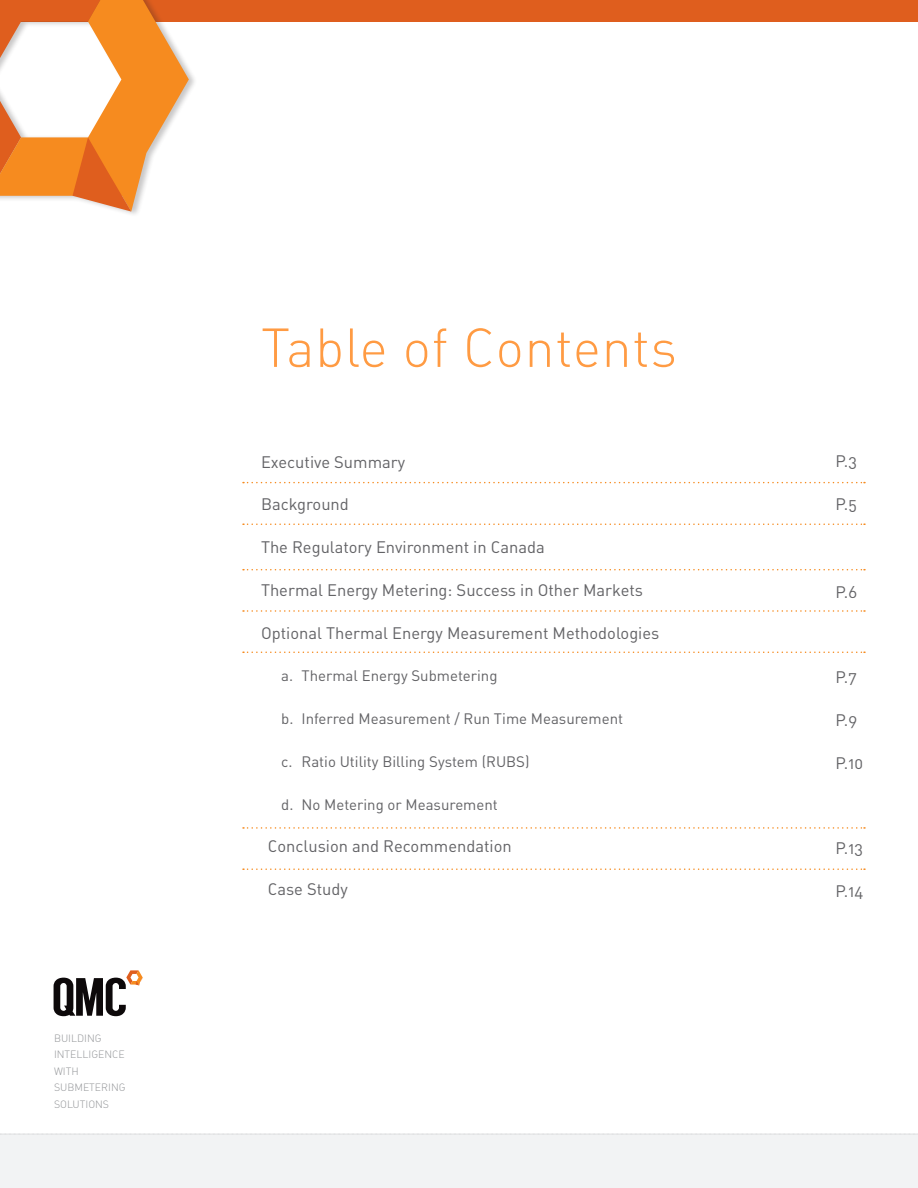
<style>
.page{position:relative;width:918px;height:1188px;background:#fff}
.page>*{position:absolute;margin:0;border:0;box-sizing:border-box;transform-origin:0 0}
.t1{font:54px "DIN Light Alternate";letter-spacing:.01em;color:#ff9b43}
.Table_of_Contents{font:16.5px "DIN Regular Alternate";color:#636366}
.t2{font:15px "DIN Regular Alternate";color:#636366}
.t3{font:10.5px/16.5px "DIN Light Alternate";color:#939598}
</style>
<div class="page">
<svg style="left:54px;top:970px;width:89px;height:46px"></svg>
<div style="left:0;top:1134px;width:918px;height:54px;background:#f2f3f4"></div>
<svg style="left:0;top:1134px;width:918px;height:1px"></svg>
<div style="left:0;top:0;width:918px;height:22px;background:#df5e1e"></div>
<div style="left:0;top:0;width:198px;height:218px;background:#231f20;opacity:.25"></div>
<svg style="left:0;top:0;width:189px;height:212px"></svg>
<svg style="left:243px;top:482px;width:622px;height:1px"></svg>
<svg style="left:243px;top:523px;width:622px;height:2px"></svg>
<svg style="left:243px;top:569px;width:622px;height:1px"></svg>
<svg style="left:243px;top:610px;width:622px;height:2px"></svg>
<svg style="left:243px;top:652px;width:622px;height:1px"></svg>
<svg style="left:243px;top:827px;width:622px;height:2px"></svg>
<svg style="left:243px;top:868px;width:622px;height:2px"></svg>
<p class="t3" style="left:54px;top:1029px;width:73px">BUILDING<br>INTELLIGENCE<br>WITH<br>SUBMETERING<br>SOLUTIONS</p>
<p class="t1" style="left:261px;top:314px;width:418px">Table of Contents</p>
<p class="Table_of_Contents" style="left:261px;top:451px;width:146px">Executive Summary</p>
<p class="Table_of_Contents" style="left:261px;top:494px;width:89px">Background</p>
<p class="Table_of_Contents" style="left:261px;top:537px;width:285px">The Regulatory Environment in Canada</p>
<p class="Table_of_Contents" style="left:261px;top:580px;width:384px">Thermal Energy Metering: Success in Other Markets</p>
<p class="Table_of_Contents" style="left:261px;top:622px;width:400px">Optional Thermal Energy Measurement Methodologies</p>
<p class="t2" style="left:281px;top:667px;width:218px">a. Thermal Energy Submetering</p>
<p class="t2" style="left:281px;top:709px;width:343px">b. Inferred Measurement / Run Time Measurement</p>
<p class="t2" style="left:281px;top:752px;width:250px">c. Ratio Utility Billing System (RUBS)</p>
<p class="t2" style="left:281px;top:795px;width:218px">d. No Metering or Measurement</p>
<p class="Table_of_Contents" style="left:268px;top:836px;width:246px">Conclusion and Recommendation</p>
<p class="Table_of_Contents" style="left:268px;top:879px;width:82px">Case Study</p>
<p class="Table_of_Contents" style="left:835px;top:451px;width:23px">P.3</p>
<p class="Table_of_Contents" style="left:835px;top:494px;width:23px">P.5</p>
<p class="Table_of_Contents" style="left:835px;top:582px;width:23px">P.6</p>
<p class="Table_of_Contents" style="left:835px;top:667px;width:23px">P.7</p>
<p class="Table_of_Contents" style="left:835px;top:710px;width:23px">P.9</p>
<p class="Table_of_Contents" style="left:835px;top:753px;width:29px">P.10</p>
<p class="Table_of_Contents" style="left:835px;top:838px;width:29px">P.13</p>
<p class="Table_of_Contents" style="left:835px;top:881px;width:30px">P.14</p>
</div>
